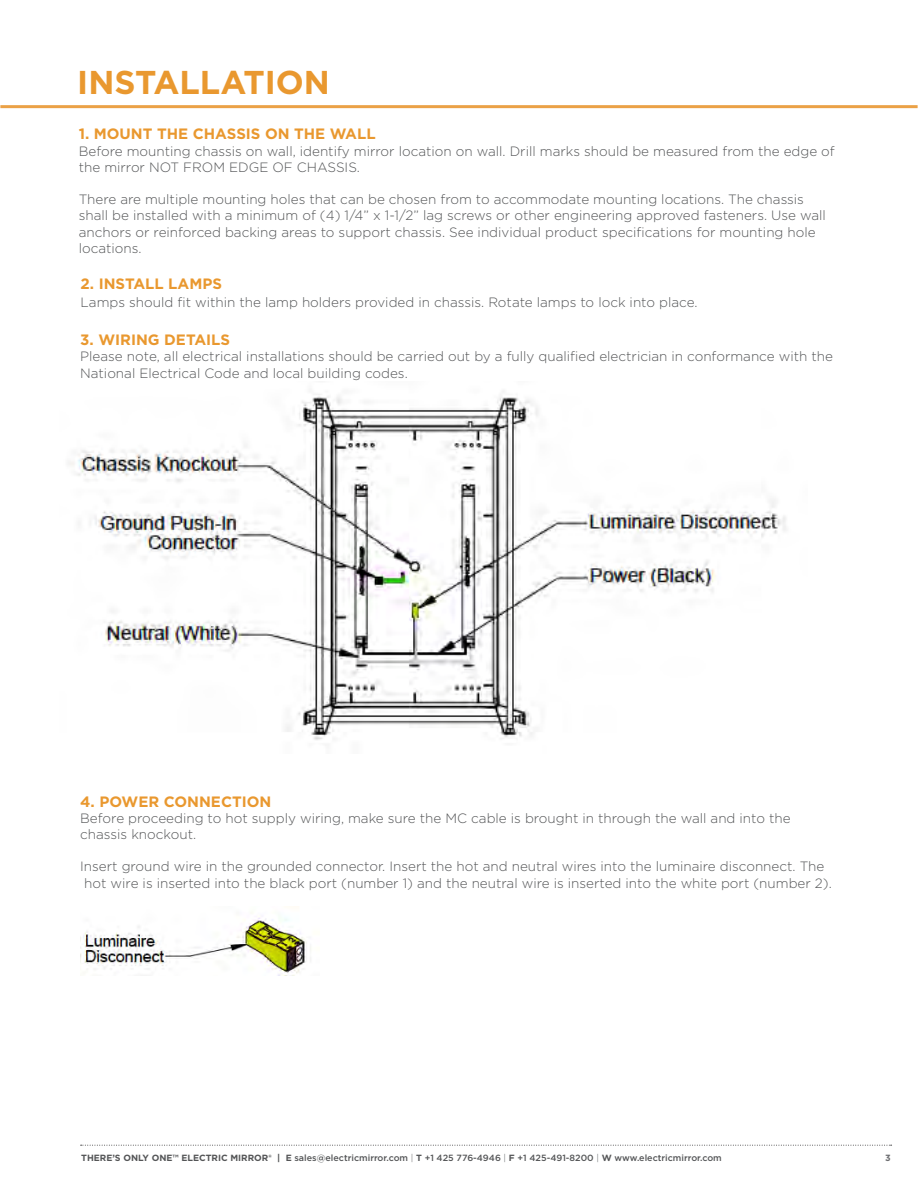
<style>
.page{position:relative;width:918px;height:1188px;background:#fff}
.page>*{position:absolute;margin:0;border:0;box-sizing:border-box;transform-origin:0 0}
.t1{font:700 33px "Gotham";color:#e9982f}
.t2{font:700 15px "Gotham";color:#e9982f}
.t3{font:300 13.5px/16.2px "Gotham";color:#545557}
.t4{font:500 9px "Gotham";color:#545557}
.t5{font:700 9px "Gotham";color:#6c6d70}
.s1{font-weight:700}
.s2{font-weight:300}
</style>
<div class="page">
<hr style="left:0;top:105px;width:918px;height:3px;background:#eba146">
<svg style="left:81px;top:1145px;width:811px;height:1px"></svg>
<img style="left:68px;top:391px;width:718px;height:349px">
<img style="left:80px;top:918px;width:231px;height:57px">
<p class="t1" style="left:77px;top:60px;width:254px">INSTALLATION</p>
<p class="t2" style="left:79px;top:124px;width:298px">1. MOUNT THE CHASSIS ON THE WALL</p>
<p class="t3" style="left:79px;top:143px;width:758px">Before mounting chassis on wall, identify mirror location on wall. Drill marks should be measured from the edge of the mirror NOT FROM EDGE OF CHASSIS.</p>
<p class="t3" style="left:79px;top:191px;width:749px">There are multiple mounting holes that can be chosen from to accommodate mounting locations. The chassis shall be installed with a minimum of (4) 1/4” x 1-1/2” lag screws or other engineering approved fasteners. Use wall anchors or reinforced backing areas to support chassis. See individual product specifications for mounting hole locations.</p>
<p class="t2" style="left:81px;top:274px;width:143px">2. INSTALL LAMPS</p>
<p class="t3" style="left:81px;top:295px;width:618px">Lamps should fit within the lamp holders provided in chassis. Rotate lamps to lock into place.</p>
<p class="t2" style="left:80px;top:330px;width:151px">3. WIRING DETAILS</p>
<p class="t3" style="left:80px;top:349px;width:754px">Please note, all electrical installations should be carried out by a fully qualified electrician in conformance with the<br>National Electrical Code and local building codes.</p>
<p class="t2" style="left:80px;top:791px;width:193px">4. POWER CONNECTION</p>
<p class="t3" style="left:80px;top:810px;width:712px">Before proceeding to hot supply wiring, make sure the MC cable is brought in through the wall and into the</p>
<p class="t3" style="left:80px;top:826px;width:117px">chassis knockout.</p>
<p class="t3" style="left:80px;top:859px;width:746px">Insert ground wire in the grounded connector. Insert the hot and neutral wires into the luminaire disconnect. The</p>
<p class="t3" style="left:84px;top:875px;width:749px">hot wire is inserted into the black port (number 1) and the neutral wire is inserted into the white port (number 2).</p>
<p class="t4" style="left:81px;top:1151px;width:642px"><span class="s1">THERE’S ONLY ONE™ ELECTRIC MIRROR® | E</span> sales@electricmirror.com <span class="s2">|</span> <span class="s1">T</span> +1 425 776-4946 <span class="s2">|</span> <span class="s1">F</span> +1 425-491-8200 <span class="s2">|</span> <span class="s1">W</span> www.electricmirror.com</p>
<p class="t5" style="left:885px;top:1152px;width:7px">3</p>
</div>
